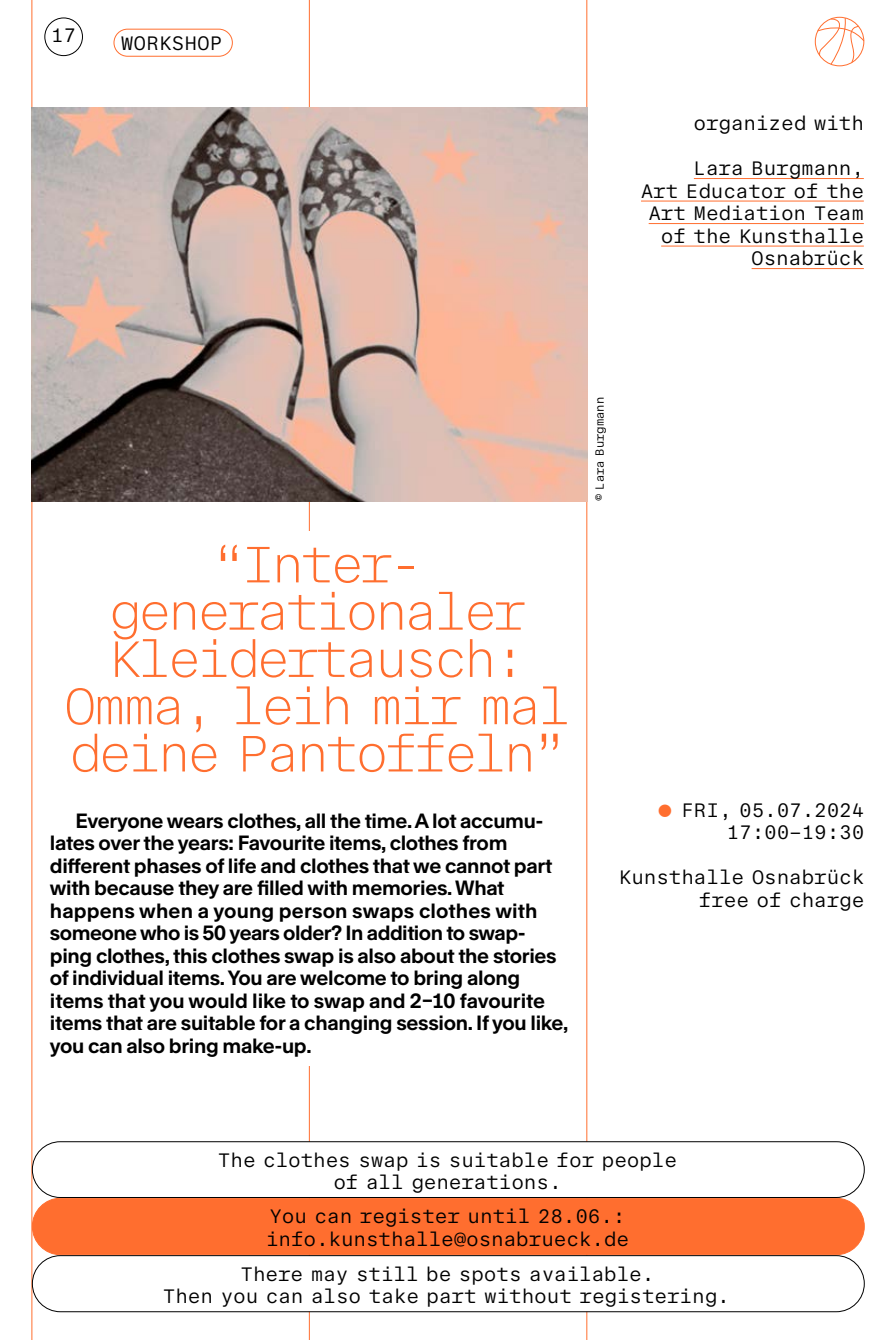
<style>
.page{position:relative;width:893px;height:1340px;background:#fff}
.page>*{position:absolute;margin:0;border:0;box-sizing:border-box;transform-origin:0 0}
.Programm_Überschrift{font:100 51.75px/47.2px "Rand Mono";letter-spacing:-.04em;color:#ff6e2f;text-align:center}
.Fließtext_Rand_bold_8_8_10pt{font:700 19.8px/22.5px "Rand";letter-spacing:-.015em;color:#000}
.Programm_Kategorie_Rand_Mono{font:19.8px/22.5px "Rand Mono";letter-spacing:.02em;color:#000;text-align:center}
.Programm_Info_Va__Datum_rechts{font:19.8px/22.5px "Rand Mono";letter-spacing:.02em;color:#000;text-align:right}
.Bildcredits{font:11.92px "Rand Mono";color:#000}
.s1{color:#ff6e2f}
</style>
<div class="page">
<div style="left:44px;top:17px;width:39px;height:39px;border:1px solid #000;border-radius:50%"></div>
<hr style="left:309px;top:0;width:1px;height:1339px;background:#ff6e2f">
<hr style="left:31px;top:0;width:1px;height:1339px;background:#ff6e2f">
<hr style="left:586px;top:0;width:1px;height:1339px;background:#ff6e2f">
<img style="left:32px;top:107px;width:555px;height:394px">
<div style="left:32px;top:1198px;width:832px;height:56px;background:#ff6e2f;border-radius:28px"></div>
<div style="left:32px;top:1197px;width:833px;height:58px;border:1px solid #ff6e2f;border-radius:28px"></div>
<div style="left:32px;top:1255px;width:832px;height:56px;background:#fff;border-radius:28px"></div>
<div style="left:32px;top:1255px;width:833px;height:57px;border:1px solid #000;border-radius:28px"></div>
<div style="left:32px;top:1141px;width:832px;height:56px;background:#fff;border-radius:28px"></div>
<div style="left:32px;top:1141px;width:833px;height:56px;border:1px solid #000;border-radius:28px"></div>
<div style="left:37px;top:790px;width:546px;height:275px;background:#fff"></div>
<div style="left:37px;top:532px;width:548px;height:265px;background:#fff"></div>
<hr style="left:694px;top:178px;width:170px;height:1px;background:#ff6e2f">
<hr style="left:641px;top:201px;width:223px;height:1px;background:#ff6e2f">
<hr style="left:649px;top:223px;width:215px;height:1px;background:#ff6e2f">
<hr style="left:661px;top:246px;width:203px;height:1px;background:#ff6e2f">
<hr style="left:752px;top:268px;width:112px;height:1px;background:#ff6e2f">
<div style="left:114px;top:29px;width:119px;height:28px;border:1px solid #ff6e2f;border-radius:14px"></div>
<svg style="left:817px;top:17px;width:48px;height:49px"></svg>
<p class="Programm_Kategorie_Rand_Mono" style="left:51px;top:22px;width:26px">17</p>
<p class="Programm_Kategorie_Rand_Mono" style="left:121px;top:30px;width:103px">WORKSHOP</p>
<p class="Programm_Info_Va__Datum_rechts" style="left:694px;top:110px;width:171px">organized with</p>
<p class="Programm_Info_Va__Datum_rechts" style="left:641px;top:155px;width:224px">Lara Burgmann,<br>Art Educator of the<br>Art Mediation Team</p>
<p class="Programm_Info_Va__Datum_rechts" style="left:661px;top:222px;width:204px">of the Kunsthalle<br>Osnabrück</p>
<p class="Programm_Überschrift" style="left:64px;top:535px;width:508px">“Inter&shy;generationaler<br>Kleidertausch:<br>Omma, leih mir mal deine Pantoffeln”</p>
<p class="Fließtext_Rand_bold_8_8_10pt" style="left:50px;top:807px;width:520px;text-indent:26px">Everyone wears clothes, all the time. A lot accumu&shy;lates over the years: Favourite items, clothes from different phases of life and clothes that we cannot part with because they are filled with memories. What happens when a young person swaps clothes with someone who is 50 years older? In addition to swap&shy;ping clothes, this clothes swap is also about the stories of individual items. You are welcome to bring along items that you would like to swap and 2–10 favourite items that are suitable for a changing session. If you like, you can also bring make-up.</p>
<p class="Bildcredits" style="left:591px;top:501px;width:106px;rotate:-90deg">© Lara Burgmann</p>
<p class="Programm_Info_Va__Datum_rechts" style="left:657px;top:796px;width:209px"><span class="s1">●</span> FRI, 05.07.2024</p>
<p class="Programm_Info_Va__Datum_rechts" style="left:727px;top:819px;width:139px">17:00–19:30</p>
<p class="Programm_Info_Va__Datum_rechts" style="left:619px;top:864px;width:247px">Kunsthalle Osnabrück</p>
<p class="Programm_Info_Va__Datum_rechts" style="left:699px;top:886px;width:167px">free of charge</p>
<p class="Programm_Kategorie_Rand_Mono" style="left:218px;top:1146px;width:460px">The clothes swap is suitable for people of all generations.</p>
<p class="Programm_Kategorie_Rand_Mono" style="left:266px;top:1203px;width:364px;text-align:left">You can register until 28.06.: info.kunsthalle@osnabrueck.de</p>
<p class="Programm_Kategorie_Rand_Mono" style="left:163px;top:1260px;width:568px">There may still be spots available.<br>Then you can also take part without registering.</p>
</div>
